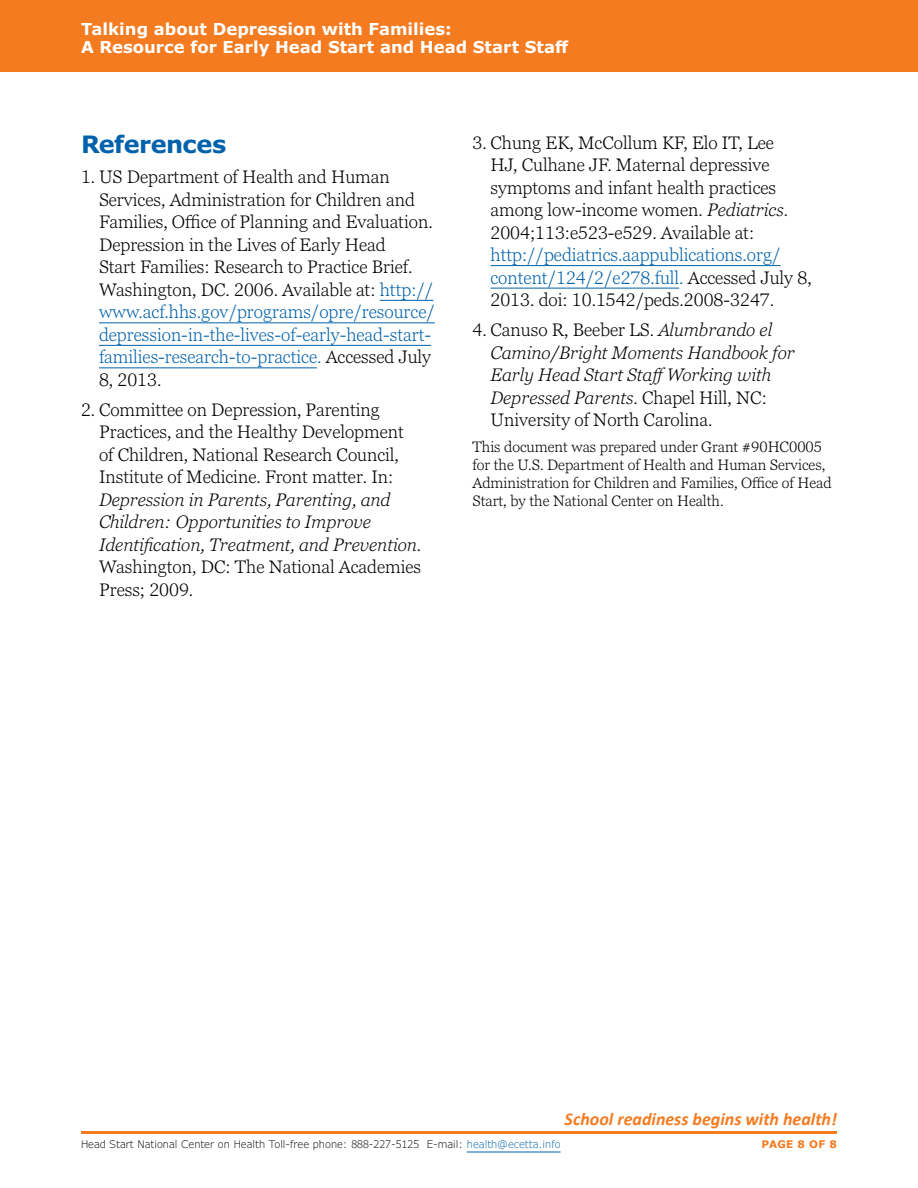
<style>
.page{position:relative;width:918px;height:1188px;background:#fff}
.page>*{position:absolute;margin:0;border:0;box-sizing:border-box;transform-origin:0 0}
.t1{font:700 24px "Verdana Pro";letter-spacing:-.02em;color:#0161aa}
.t2{font:300 18px/22.5px "Georgia Pro";color:#000}
.t3{font:italic 300 18px/22.5px "Georgia Pro";color:#000}
.t4{font:italic 700 18px "Calibri";color:#f47b20}
.t5{font:700 16.5px/18px "Verdana Pro";color:#fff}
.t6{font:300 15px/18px "Georgia Pro";color:#000}
.t7{font:300 10.5px "Verdana Pro";color:#000}
.t8{font:700 10.5px "Verdana Pro";letter-spacing:.02em;color:#f47b20}
.s1{color:#0161aa}
.s2{font-style:italic}
.s3{font-style:normal}
</style>
<div class="page">
<div style="left:0;top:0;width:918px;height:72px;background:#f47b20"></div>
<hr style="left:81px;top:1131px;width:756px;height:3px;background:#f47b20">
<hr style="left:467px;top:1152px;width:94px;height:1px;background:#0161aa">
<hr style="left:380px;top:300px;width:53px;height:1px;background:#0161aa">
<hr style="left:99px;top:322px;width:336px;height:1px;background:#0161aa">
<hr style="left:99px;top:345px;width:332px;height:1px;background:#0161aa">
<hr style="left:99px;top:367px;width:218px;height:1px;background:#0161aa">
<hr style="left:490px;top:265px;width:291px;height:1px;background:#0161aa">
<hr style="left:490px;top:288px;width:189px;height:1px;background:#0161aa">
<p class="t5" style="left:81px;top:20px;width:489px">Talking about Depression with Families:<br>A Resource for Early Head Start and Head Start Staff</p>
<h2 class="t1" style="left:81px;top:129px;width:147px">References</h2>
<p class="t2" style="left:99px;top:167px;width:337px;text-indent:-18px">1. US Department of Health and Human Services, Administration for Children and Families, Office of Planning and Evaluation.<br>Depression in the Lives of Early Head<br>Start Families: Research to Practice Brief.<br>Washington, DC. 2006. Available at: <span class="s1">http:// www.acf.hhs.gov/programs/opre/resource/ depression-in-the-lives-of-early-head-start&shy;families-research-to-practice.</span> Accessed July 8, 2013.</p>
<p class="t2" style="left:99px;top:399px;width:324px;text-indent:-18px">2. Committee on Depression, Parenting Practices, and the Healthy Development of Children, National Research Council, Institute of Medicine. Front matter. In:<br><span class="s2">Depression in Parents, Parenting, and Children: Opportunities to Improve Identification, Treatment, and Prevention.<br></span>Washington, DC: The National Academies Press; 2009.</p>
<p class="t2" style="left:490px;top:132px;width:323px;text-indent:-18px">3. Chung EK, McCollum KF, Elo IT, Lee<br>HJ, Culhane JF. Maternal depressive symptoms and infant health practices among low-income women. <span class="s2">Pediatrics.<br></span>2004;113:e523-e529. Available at: <span class="s1">http://pediatrics.aappublications.org/ content/124/2/e278.full.</span> Accessed July 8, 2013. doi: 10.1542/peds.2008-3247.</p>
<p class="t3" style="left:490px;top:319px;width:306px;text-indent:-18px"><span class="s3">4. Canuso R, Beeber LS.</span> Alumbrando el Camino/Bright Moments Handbook for Early Head Start StaffWorking with Depressed Parents. <span class="s3">Chapel Hill, NC:<br>University of North Carolina.</span></p>
<p class="t6" style="left:472px;top:438px;width:361px">This document was prepared under Grant #90HC0005 for the U.S. Department of Health and Human Services, Administration for Children and Families, Office of Head Start, by the National Center on Health.</p>
<p class="t4" style="left:565px;top:1108px;width:274px">School readiness begins with health!</p>
<p class="t7" style="left:81px;top:1137px;width:481px">Head Start National Center on Health Toll-free phone: 888-227-5125 E-mail: <span class="s1">health@ecetta.info</span></p>
<p class="t8" style="left:762px;top:1137px;width:77px">PAGE 8 OF 8</p>
</div>
